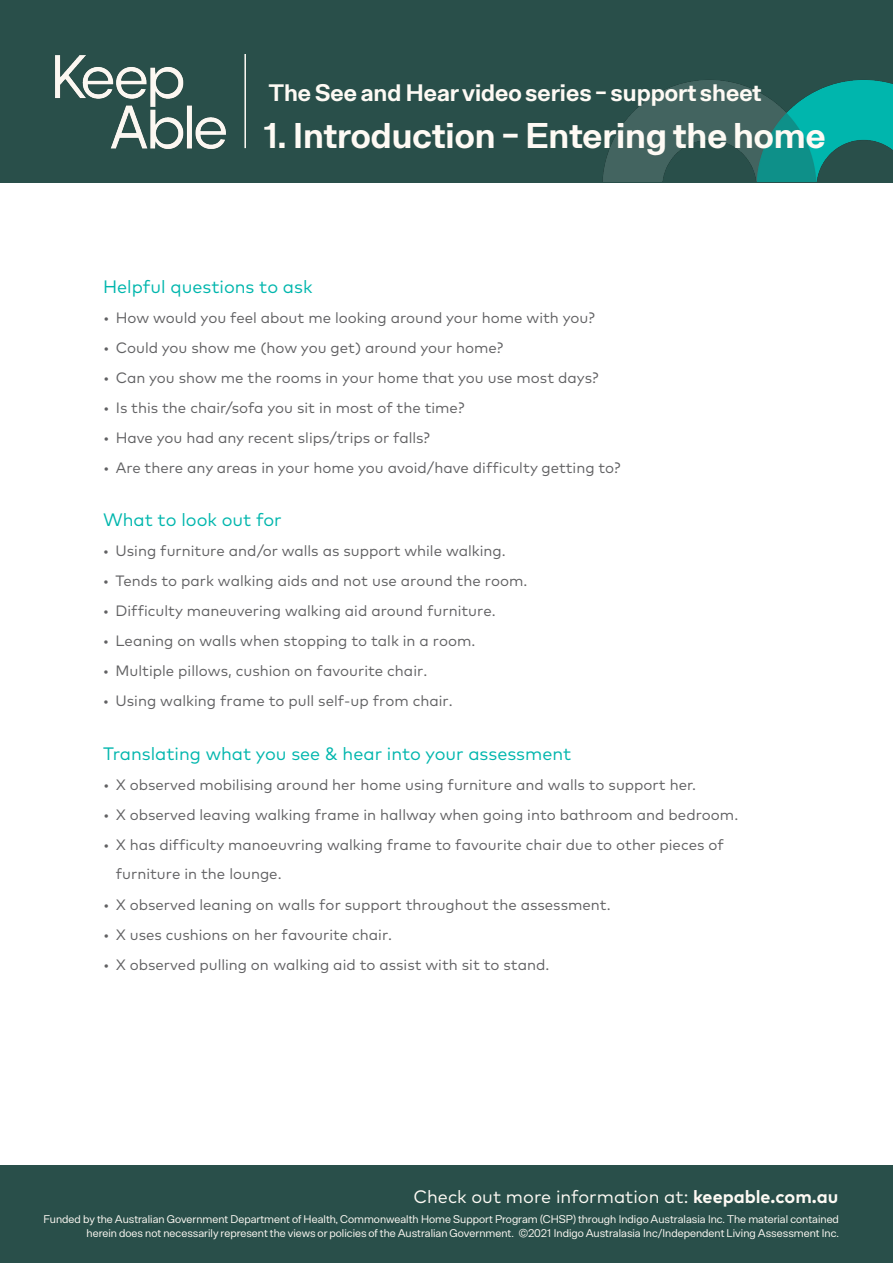
<style>
.page{position:relative;width:893px;height:1263px;background:#fff}
.page>*{position:absolute;margin:0;border:0;box-sizing:border-box;transform-origin:0 0}
.Headers{font:700 36px "Arbeit";color:#fefaf4}
.t1{font:700 24px "Arbeit";color:#fefaf4}
.Body_text{font:18px "Mark Pro";color:#00b6ad}
.t2{font:18px "Mark Pro";color:#fefaf4}
.t3{font:15px/29.5px "Mark Pro";color:#616163}
.t4{font:11.25px/13.5px "Arbeit";color:#fefaf4;text-align:right}
.s1{font-weight:700}
</style>
<div class="page">
<div style="left:0;top:1165px;width:893px;height:98px;background:#294f4a"></div>
<div style="left:0;top:0;width:893px;height:182px;background:#294f4a"></div>
<img style="left:603px;top:80px;width:290px;height:102px">
<img style="left:55px;top:55px;width:171px;height:94px">
<hr style="left:244px;top:54px;width:2px;height:94px;background:#fefaf4">
<h2 class="t1" style="left:269px;top:78px;width:494px">The See and Hear video series - support sheet</h2>
<p class="Headers" style="left:264px;top:113px;width:563px">1. Introduction - Entering the home</p>
<p class="Body_text" style="left:103px;top:274px;width:211px">Helpful questions to ask</p>
<p class="t3" style="left:103px;top:302px;width:493px">• How would you feel about me looking around your home with you?</p>
<p class="t3" style="left:103px;top:332px;width:402px">• Could you show me (how you get) around your home?</p>
<p class="t3" style="left:103px;top:362px;width:497px">• Can you show me the rooms in your home that you use most days?</p>
<p class="t3" style="left:103px;top:392px;width:363px">• Is this the chair/sofa you sit in most of the time?</p>
<p class="t3" style="left:103px;top:422px;width:329px">• Have you had any recent slips/trips or falls?</p>
<p class="t3" style="left:103px;top:452px;width:519px">• Are there any areas in your home you avoid/have difficulty getting to?</p>
<p class="Body_text" style="left:103px;top:506px;width:180px">What to look out for</p>
<p class="t3" style="left:103px;top:535px;width:404px">• Using furniture and/or walls as support while walking.</p>
<p class="t3" style="left:103px;top:565px;width:426px">• Tends to park walking aids and not use around the room.</p>
<p class="t3" style="left:103px;top:595px;width:394px">• Difficulty maneuvering walking aid around furniture.</p>
<p class="t3" style="left:103px;top:625px;width:374px">• Leaning on walls when stopping to talk in a room.</p>
<p class="t3" style="left:103px;top:655px;width:326px">• Multiple pillows, cushion on favourite chair.</p>
<p class="t3" style="left:103px;top:685px;width:351px">• Using walking frame to pull self-up from chair.</p>
<p class="Body_text" style="left:103px;top:740px;width:470px">Translating what you see &amp; hear into your assessment</p>
<p class="t3" style="left:103px;top:769px;width:594px">• X observed mobilising around her home using furniture and walls to support her.</p>
<p class="t3" style="left:103px;top:799px;width:637px">• X observed leaving walking frame in hallway when going into bathroom and bedroom.</p>
<p class="t3" style="left:116px;top:828px;width:609px;text-indent:-13px">• X has difficulty manoeuvring walking frame to favourite chair due to other pieces of furniture in the lounge.</p>
<p class="t3" style="left:103px;top:888px;width:509px">• X observed leaning on walls for support throughout the assessment.</p>
<p class="t3" style="left:103px;top:918px;width:291px">• X uses cushions on her favourite chair.</p>
<p class="t3" style="left:103px;top:948px;width:448px">• X observed pulling on walking aid to assist with sit to stand.</p>
<p class="t2" style="left:413px;top:1183px;width:426px">Check out more information at: <span class="s1">keepable.com.au</span></p>
<p class="t4" style="left:44px;top:1212px;width:797px">Funded by the Australian Government Department of Health, Commonwealth Home Support Program (CHSP) through Indigo Australasia Inc. The material contained herein does not necessarily represent the views or policies of the Australian Government. ©2021 Indigo Australasia Inc/Independent Living Assessment Inc.</p>
</div>
